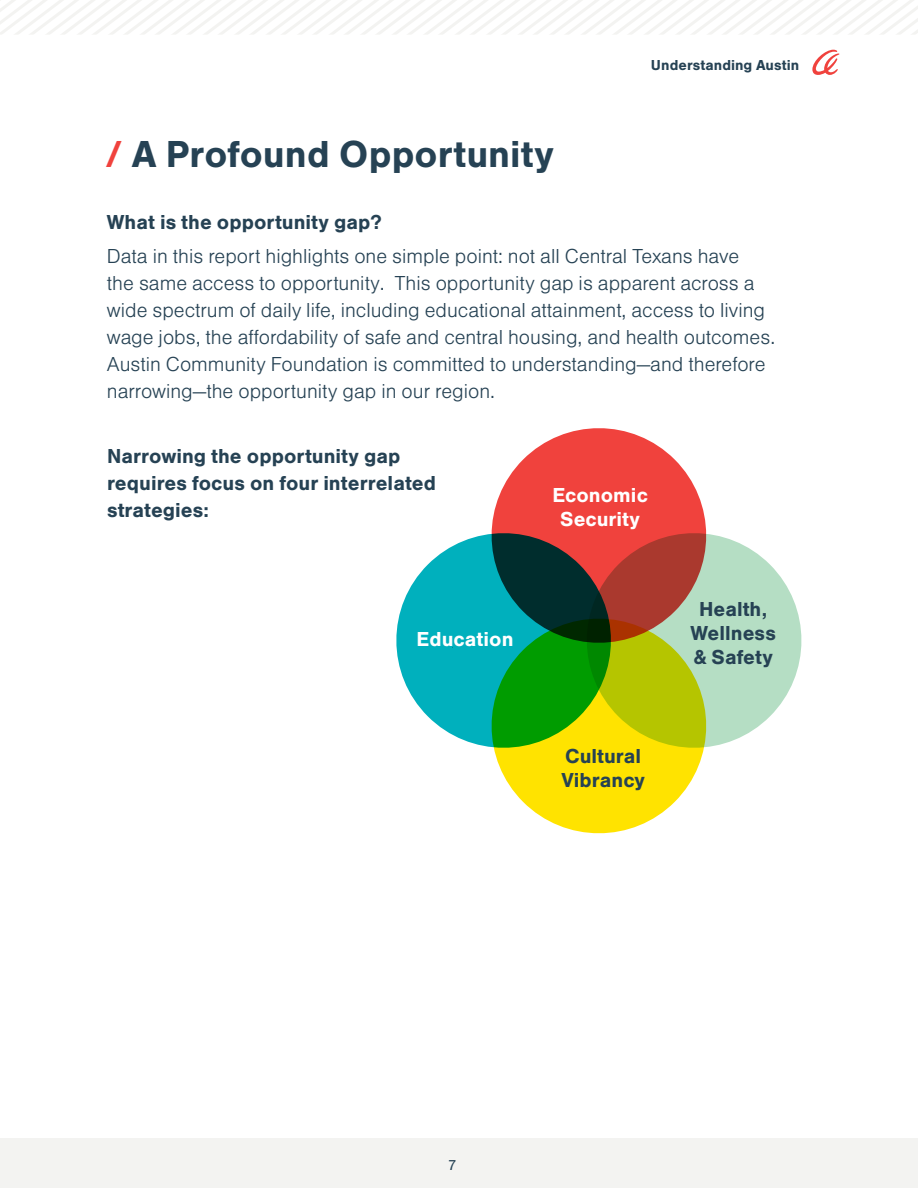
<style>
.page{position:relative;width:918px;height:1188px;background:#fff}
.page>*{position:absolute;margin:0;border:0;box-sizing:border-box;transform-origin:0 0}
.body{font:700 39px "Foundation Sans";color:#264254}
.body-2{font:300 21px/27px "Foundation Sans";color:#264254}
.body-3{font:700 21px/24px "Foundation Sans";color:#264254}
.body-4{font:700 21px/24px "Foundation Sans";color:#fff;text-align:center}
.t1{font:700 15px "Foundation Sans";letter-spacing:.005em;color:#264254}
.t2{font:15px "Foundation Sans";color:#264254}
.s1{color:#f0423d}
</style>
<div class="page">
<div style="left:0;top:1138px;width:918px;height:50px;background:#f3f3f1"></div>
<svg style="left:812px;top:50px;width:27px;height:25px"></svg>
<svg style="left:1px;top:0;width:917px;height:34px"></svg>
<svg style="left:492px;top:428px;width:214px;height:95px;fill:#f0423d"></svg>
<svg style="left:396px;top:523px;width:180px;height:223px;fill:#00b0bd"></svg>
<svg style="left:576px;top:523px;width:226px;height:223px;fill:#b5dec4"></svg>
<svg style="left:481px;top:608px;width:236px;height:226px;background:#a0c33f"></svg>
<p class="body" style="left:105px;top:132px;width:450px"><span class="s1">/</span> A Profound Opportunity</p>
<p class="t1" style="left:651px;top:56px;width:150px">Understanding Austin</p>
<p class="body-3" style="left:107px;top:211px;width:276px">What is the opportunity gap?</p>
<p class="body-2" style="left:107px;top:243px;width:670px">Data in this report highlights one simple point: not all Central Texans have<br>the same access to opportunity. This opportunity gap is apparent across a wide spectrum of daily life, including educational attainment, access to living wage jobs, the affordability of safe and central housing, and health outcomes.<br>Austin Community Foundation is committed to understanding—and therefore narrowing—the opportunity gap in our region.</p>
<p class="body-3" style="left:107px;top:443px;width:331px;line-height:27px">Narrowing the opportunity gap requires focus on four interrelated strategies:</p>
<p class="body-4" style="left:417px;top:628px;width:98px">Education</p>
<p class="body-4" style="left:552px;top:484px;width:97px">Economic<br>Security</p>
<p class="body-3" style="left:561px;top:744px;width:85px">Cultural<br>Vibrancy</p>
<p class="body-3" style="left:690px;top:598px;width:87px;text-align:center">Health,<br>Wellness &amp; Safety</p>
<p class="t2" style="left:448px;top:1157px;width:10px">7</p>
</div>
